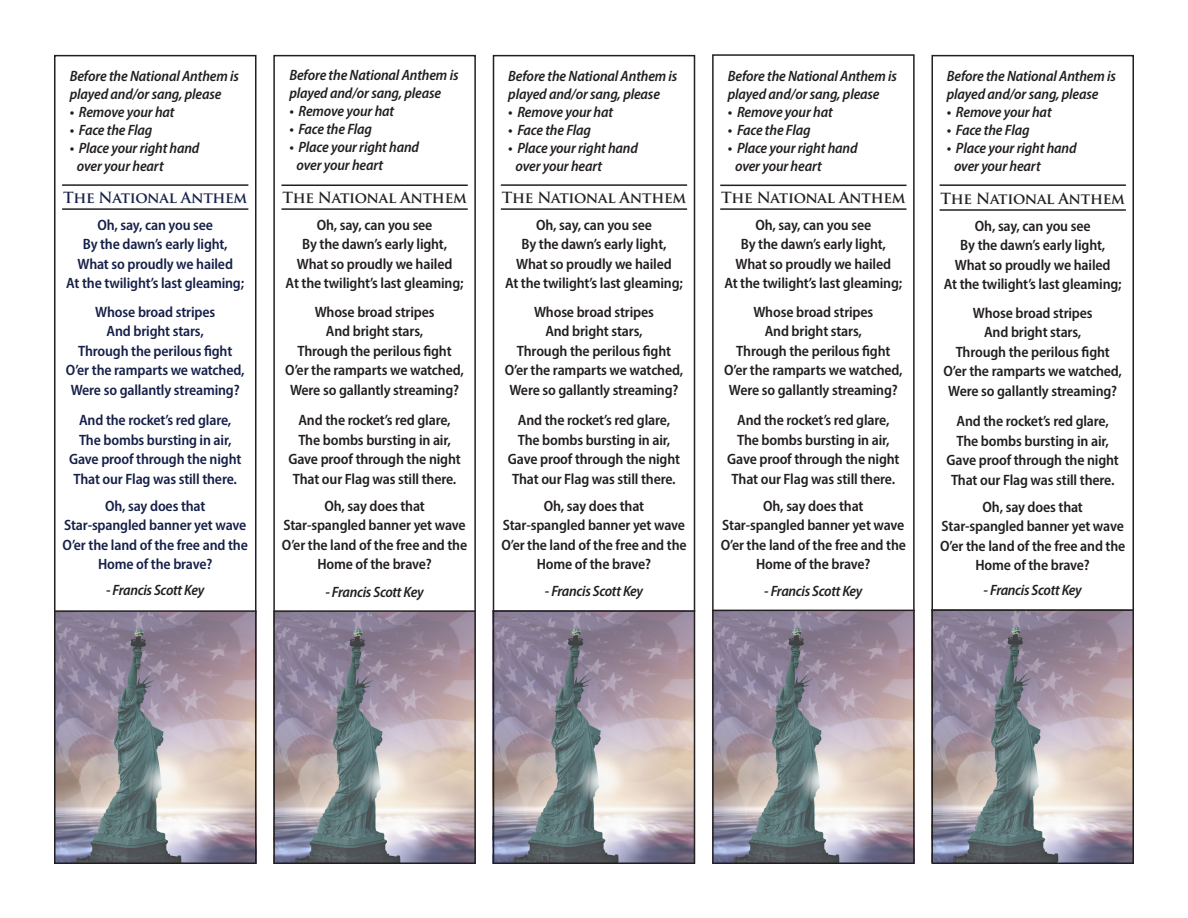
<style>
.page{position:relative;width:1188px;height:918px;background:#fff}
.page>*{position:absolute;margin:0;border:0;box-sizing:border-box;transform-origin:0 0}
.t1{font:600 semi-condensed 15px/19.5px "Myriad Pro";letter-spacing:-.01em;color:#231f20;text-align:center}
.t2{font:italic 600 semi-condensed 15px/18px "Myriad Pro";letter-spacing:-.01em;color:#231f20}
.t3{font:600 semi-condensed 15px/19.5px "Myriad Pro";letter-spacing:-.01em;color:#162048;text-align:center}
.t4{font:700 15px "Trajan Pro";letter-spacing:-.02em;color:#231f20}
.t5{font:700 15px "Trajan Pro";letter-spacing:-.02em;color:#162048}
</style>
<div class="page">
<img style="left:935px;top:611px;width:196px;height:250px">
<img style="left:715px;top:611px;width:197px;height:250px">
<img style="left:496px;top:612px;width:196px;height:249px">
<img style="left:276px;top:612px;width:197px;height:249px">
<hr style="left:62px;top:208px;width:186px;height:2px;background:#231f20">
<hr style="left:281px;top:208px;width:187px;height:2px;background:#231f20">
<hr style="left:501px;top:208px;width:186px;height:2px;background:#231f20">
<hr style="left:720px;top:208px;width:187px;height:2px;background:#231f20">
<hr style="left:940px;top:209px;width:186px;height:2px;background:#231f20">
<img style="left:57px;top:612px;width:196px;height:249px">
<hr style="left:281px;top:184px;width:187px;height:2px;background:#231f20">
<hr style="left:501px;top:184px;width:186px;height:2px;background:#231f20">
<hr style="left:720px;top:185px;width:187px;height:1px;background:#231f20">
<hr style="left:940px;top:184px;width:186px;height:2px;background:#231f20">
<hr style="left:62px;top:184px;width:186px;height:2px;background:#231f20">
<hr style="left:932px;top:609px;width:202px;height:2px;background:#231f20">
<hr style="left:493px;top:610px;width:202px;height:2px;background:#231f20">
<hr style="left:273px;top:610px;width:203px;height:2px;background:#231f20">
<hr style="left:54px;top:610px;width:202px;height:2px;background:#231f20">
<div style="left:54px;top:55px;width:202px;height:809px;border:2px solid #231f20"></div>
<div style="left:493px;top:55px;width:202px;height:809px;border:2px solid #231f20"></div>
<div style="left:712px;top:54px;width:203px;height:810px;border:2px solid #231f20"></div>
<div style="left:932px;top:55px;width:202px;height:809px;border:2px solid #231f20"></div>
<div style="left:273px;top:55px;width:203px;height:809px;border:2px solid #231f20"></div>
<hr style="left:712px;top:610px;width:203px;height:1px;background:#231f20">
<p class="t2" style="left:70px;top:67px;width:171px">Before the National Anthem is played and/or sang, please</p>
<p class="t2" style="left:70px;top:103px;width:106px">• Remove your hat</p>
<p class="t2" style="left:70px;top:121px;width:84px">• Face the Flag</p>
<p class="t2" style="left:77px;top:139px;width:124px;text-indent:-7px">• Place your right hand over your heart</p>
<p class="t5" style="left:63px;top:188px;width:186px">The National Anthem</p>
<p class="t3" style="left:66px;top:215px;width:179px">Oh, say, can you see<br>By the dawn’s early light,<br>What so proudly we hailed<br>At the twilight’s last gleaming;</p>
<p class="t3" style="left:78px;top:302px;width:156px">Whose broad stripes<br>And bright stars,<br>Through the perilous fight</p>
<p class="t3" style="left:66px;top:360px;width:180px">O’er the ramparts we watched,<br>Were so gallantly streaming?</p>
<p class="t3" style="left:79px;top:410px;width:154px">And the rocket’s red glare,</p>
<p class="t3" style="left:79px;top:430px;width:154px">The bombs bursting in air,</p>
<p class="t3" style="left:69px;top:449px;width:174px">Gave proof through the night</p>
<p class="t3" style="left:74px;top:469px;width:165px">That our Flag was still there.</p>
<p class="t3" style="left:64px;top:496px;width:184px">Oh, say does that<br>Star-spangled banner yet wave</p>
<p class="t3" style="left:63px;top:535px;width:187px">O’er the land of the free and the<br>Home of the brave?</p>
<p class="t2" style="left:289px;top:66px;width:171px">Before the National Anthem is played and/or sang, please</p>
<p class="t2" style="left:289px;top:102px;width:106px">• Remove your hat</p>
<p class="t2" style="left:289px;top:120px;width:84px">• Face the Flag</p>
<p class="t2" style="left:297px;top:138px;width:124px;text-indent:-7px">• Place your right hand over your heart</p>
<p class="t4" style="left:282px;top:188px;width:186px">The National Anthem</p>
<p class="t1" style="left:286px;top:215px;width:179px">Oh, say, can you see<br>By the dawn’s early light,<br>What so proudly we hailed<br>At the twilight’s last gleaming;</p>
<p class="t1" style="left:298px;top:302px;width:156px">Whose broad stripes<br>And bright stars,<br>Through the perilous fight</p>
<p class="t1" style="left:285px;top:360px;width:180px">O’er the ramparts we watched,<br>Were so gallantly streaming?</p>
<p class="t1" style="left:298px;top:410px;width:154px">And the rocket’s red glare,</p>
<p class="t1" style="left:298px;top:430px;width:154px">The bombs bursting in air,</p>
<p class="t1" style="left:288px;top:449px;width:174px">Gave proof through the night</p>
<p class="t1" style="left:293px;top:469px;width:165px">That our Flag was still there.</p>
<p class="t1" style="left:284px;top:496px;width:184px">Oh, say does that<br>Star-spangled banner yet wave</p>
<p class="t1" style="left:282px;top:535px;width:187px">O’er the land of the free and the<br>Home of the brave?</p>
<p class="t2" style="left:508px;top:67px;width:171px">Before the National Anthem is played and/or sang, please</p>
<p class="t2" style="left:508px;top:103px;width:106px">• Remove your hat</p>
<p class="t2" style="left:508px;top:121px;width:84px">• Face the Flag</p>
<p class="t2" style="left:516px;top:139px;width:124px;text-indent:-7px">• Place your right hand over your heart</p>
<p class="t4" style="left:502px;top:188px;width:186px">The National Anthem</p>
<p class="t1" style="left:505px;top:215px;width:179px">Oh, say, can you see<br>By the dawn’s early light,<br>What so proudly we hailed<br>At the twilight’s last gleaming;</p>
<p class="t1" style="left:517px;top:302px;width:156px">Whose broad stripes<br>And bright stars,<br>Through the perilous fight</p>
<p class="t1" style="left:505px;top:360px;width:180px">O’er the ramparts we watched,<br>Were so gallantly streaming?</p>
<p class="t1" style="left:518px;top:410px;width:154px">And the rocket’s red glare,</p>
<p class="t1" style="left:518px;top:430px;width:154px">The bombs bursting in air,</p>
<p class="t1" style="left:508px;top:449px;width:174px">Gave proof through the night</p>
<p class="t1" style="left:512px;top:469px;width:165px">That our Flag was still there.</p>
<p class="t1" style="left:503px;top:496px;width:184px">Oh, say does that<br>Star-spangled banner yet wave</p>
<p class="t1" style="left:501px;top:535px;width:187px">O’er the land of the free and the<br>Home of the brave?</p>
<p class="t2" style="left:728px;top:66px;width:171px">Before the National Anthem is played and/or sang, please</p>
<p class="t2" style="left:728px;top:102px;width:106px">• Remove your hat</p>
<p class="t2" style="left:728px;top:120px;width:84px">• Face the Flag</p>
<p class="t2" style="left:735px;top:138px;width:124px;text-indent:-7px">• Place your right hand over your heart</p>
<p class="t4" style="left:721px;top:188px;width:186px">The National Anthem</p>
<p class="t1" style="left:724px;top:215px;width:179px">Oh, say, can you see<br>By the dawn’s early light,<br>What so proudly we hailed<br>At the twilight’s last gleaming;</p>
<p class="t1" style="left:736px;top:302px;width:156px">Whose broad stripes<br>And bright stars,<br>Through the perilous fight</p>
<p class="t1" style="left:724px;top:360px;width:180px">O’er the ramparts we watched,<br>Were so gallantly streaming?</p>
<p class="t1" style="left:737px;top:410px;width:154px">And the rocket’s red glare,</p>
<p class="t1" style="left:737px;top:430px;width:154px">The bombs bursting in air,</p>
<p class="t1" style="left:727px;top:449px;width:174px">Gave proof through the night</p>
<p class="t1" style="left:732px;top:469px;width:165px">That our Flag was still there.</p>
<p class="t1" style="left:722px;top:496px;width:184px">Oh, say does that<br>Star-spangled banner yet wave</p>
<p class="t1" style="left:721px;top:535px;width:187px">O’er the land of the free and the<br>Home of the brave?</p>
<p class="t2" style="left:947px;top:67px;width:171px">Before the National Anthem is played and/or sang, please</p>
<p class="t2" style="left:947px;top:103px;width:106px">• Remove your hat</p>
<p class="t2" style="left:947px;top:121px;width:84px">• Face the Flag</p>
<p class="t2" style="left:954px;top:139px;width:124px;text-indent:-7px">• Place your right hand over your heart</p>
<p class="t4" style="left:941px;top:189px;width:186px">The National Anthem</p>
<p class="t1" style="left:944px;top:215px;width:179px">Oh, say, can you see<br>By the dawn’s early light,<br>What so proudly we hailed<br>At the twilight’s last gleaming;</p>
<p class="t1" style="left:956px;top:303px;width:156px">Whose broad stripes<br>And bright stars,<br>Through the perilous fight</p>
<p class="t1" style="left:943px;top:361px;width:180px">O’er the ramparts we watched,<br>Were so gallantly streaming?</p>
<p class="t1" style="left:957px;top:411px;width:154px">And the rocket’s red glare,</p>
<p class="t1" style="left:957px;top:430px;width:154px">The bombs bursting in air,</p>
<p class="t1" style="left:947px;top:450px;width:174px">Gave proof through the night</p>
<p class="t1" style="left:951px;top:469px;width:165px">That our Flag was still there.</p>
<p class="t1" style="left:942px;top:497px;width:184px">Oh, say does that<br>Star-spangled banner yet wave</p>
<p class="t1" style="left:940px;top:536px;width:187px">O’er the land of the free and the<br>Home of the brave?</p>
<p class="t2" style="left:106px;top:581px;width:100px">- Francis Scott Key</p>
<p class="t2" style="left:325px;top:583px;width:100px">- Francis Scott Key</p>
<p class="t2" style="left:545px;top:582px;width:100px">- Francis Scott Key</p>
<p class="t2" style="left:764px;top:582px;width:100px">- Francis Scott Key</p>
<p class="t2" style="left:984px;top:581px;width:100px">- Francis Scott Key</p>
</div>
